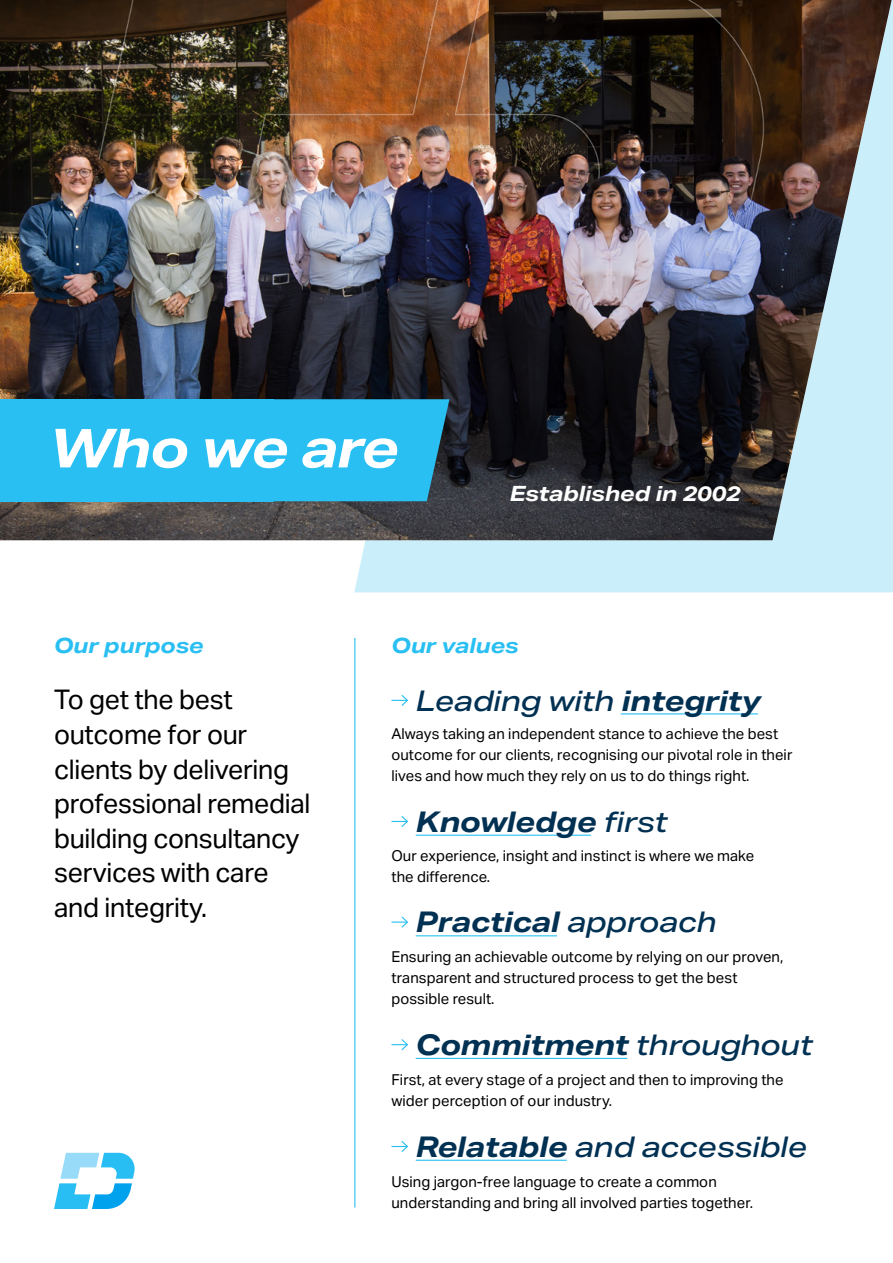
<style>
.page{position:relative;width:893px;height:1263px;background:#fff}
.page>*{position:absolute;margin:0;border:0;box-sizing:border-box;transform-origin:0 0}
.t1{font:italic 700 54px "Aktiv Grotesk Ex";letter-spacing:-.025em;color:#fff}
.t2{font:italic 700 28.5px "Aktiv Grotesk Ex";letter-spacing:-.01em;color:#003052}
.t3{font:italic 500 28.5px "Aktiv Grotesk Ex";letter-spacing:-.01em;color:#003052}
.t4{font:27px/34.5px "Aktiv Grotesk";letter-spacing:-.015em;color:#000}
.t5{font:italic 700 21px "Aktiv Grotesk Ex";letter-spacing:-.01em;color:#29bff2}
.t6{font:italic 700 21px "Aktiv Grotesk Ex";letter-spacing:-.01em;color:#fff}
.t7{font:15px/21px "Aktiv Grotesk";color:#000}
.s1{font-weight:700}
.s2{font-weight:500}
</style>
<div class="page">
<hr style="left:892px;top:594px;width:1px;height:669px;background:#003052">
<svg style="left:891px;top:592px;width:2px;height:242px"></svg>
<div style="left:354px;top:0;width:539px;height:592px;background:#caeffb"></div>
<hr style="left:621px;top:713px;width:137px;height:1px;background:#29bff2">
<hr style="left:416px;top:835px;width:175px;height:1px;background:#29bff2">
<hr style="left:416px;top:935px;width:141px;height:1px;background:#29bff2">
<hr style="left:416px;top:1058px;width:211px;height:1px;background:#29bff2">
<hr style="left:416px;top:1160px;width:151px;height:1px;background:#29bff2">
<img style="left:0;top:0;width:892px;height:540px">
<hr style="left:354px;top:638px;width:1px;height:569px;background:#29bff2">
<svg style="left:391px;top:694px;width:18px;height:12px"></svg>
<svg style="left:391px;top:816px;width:18px;height:11px"></svg>
<svg style="left:391px;top:916px;width:17px;height:12px"></svg>
<svg style="left:391px;top:1039px;width:18px;height:12px"></svg>
<svg style="left:391px;top:1141px;width:18px;height:11px"></svg>
<svg style="left:54px;top:1153px;width:81px;height:56px"></svg>
<div style="left:0;top:399px;width:273px;height:102px;background:#29bff2"></div>
<div style="left:273px;top:399px;width:176px;height:102px;background:#29bff2"></div>
<h1 class="t1" style="left:50px;top:417px;width:352px">Who we are</h1>
<h3 class="t6" style="left:510px;top:482px;width:233px">Established in 2002</h3>
<h3 class="t5" style="left:54px;top:633px;width:151px">Our purpose</h3>
<h3 class="t4" style="left:54px;top:683px;width:258px">To get the best outcome for our clients by delivering professional remedial building consultancy services with care and integrity.</h3>
<h3 class="t5" style="left:391px;top:633px;width:129px">Our values</h3>
<h2 class="t3" style="left:416px;top:684px;width:346px">Leading with <span class="s1">integrity</span></h2>
<p class="t7" style="left:391px;top:724px;width:402px">Always taking an independent stance to achieve the best outcome for our clients, recognising our pivotal role in their lives and how much they rely on us to do things right.</p>
<h2 class="t2" style="left:416px;top:805px;width:254px">Knowledge <span class="s2">first</span></h2>
<p class="t7" style="left:391px;top:845px;width:364px">Our experience, insight and instinct is where we make the difference.</p>
<h2 class="t2" style="left:416px;top:906px;width:303px">Practical <span class="s2">approach</span></h2>
<p class="t7" style="left:391px;top:946px;width:394px">Ensuring an achievable outcome by relying on our proven, transparent and structured process to get the best possible result.</p>
<h2 class="t2" style="left:416px;top:1028px;width:399px">Commitment <span class="s2">throughout</span></h2>
<p class="t7" style="left:391px;top:1069px;width:394px">First, at every stage of a project and then to improving the wider perception of our industry.</p>
<h2 class="t3" style="left:416px;top:1130px;width:393px"><span class="s1">Relatable</span> and accessible</h2>
<p class="t7" style="left:391px;top:1171px;width:363px">Using jargon-free language to create a common understanding and bring all involved parties together.</p>
</div>
